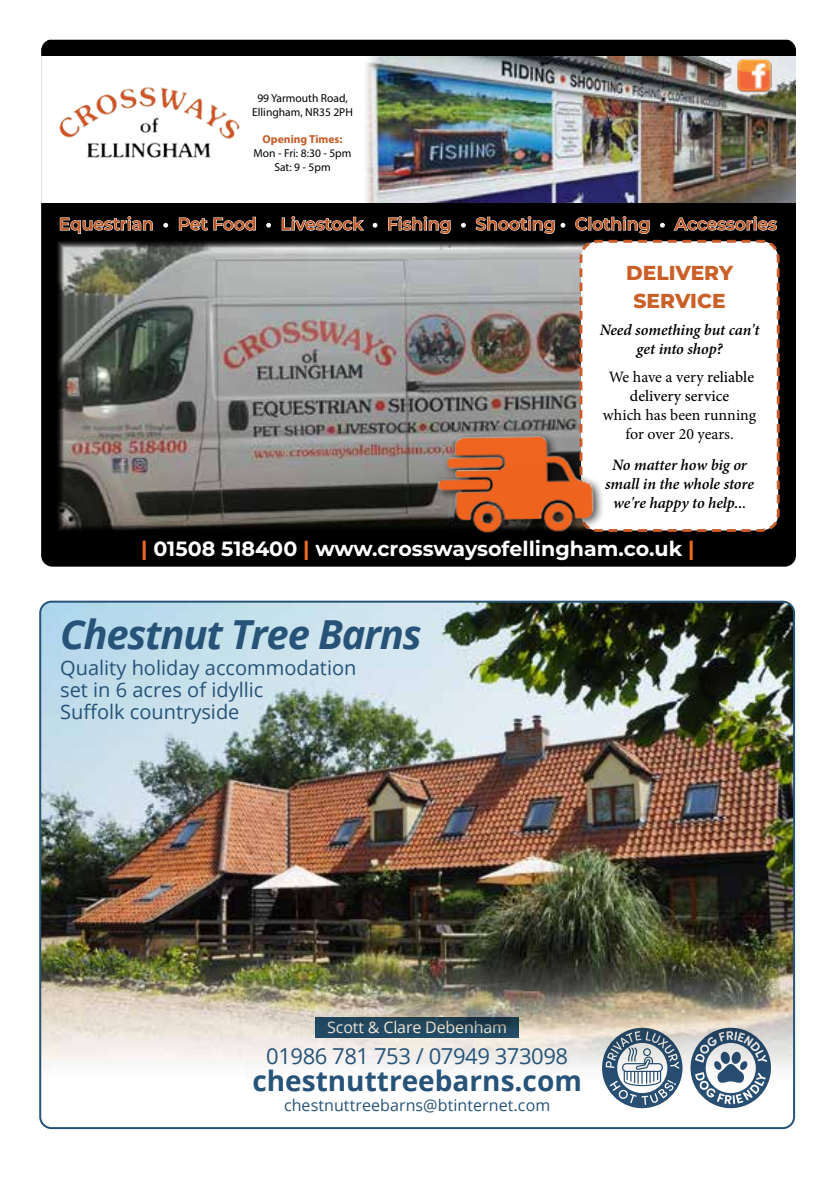
<style>
.page{position:relative;width:840px;height:1191px;background:#fff}
.page>*{position:absolute;margin:0;border:0;box-sizing:border-box;transform-origin:0 0}
.t1{font:italic 700 40px "Open Sans";letter-spacing:-.03em;color:#265377}
.t2{font:700 28px "Open Sans";color:#265377}
.t3{font:22px "Open Sans";letter-spacing:-.02em;color:#265377}
.t4{font:700 20.6px "Montserrat";color:#fff}
.t5{font:800 20.2px/28.2px "Montserrat";color:#cb5f28;text-align:center}
.t6{font:20px/22px "Open Sans";color:#265377}
.t7{font:600 17.2px "Montserrat";letter-spacing:-.01em;color:#c25b28}
.t8{font:16px "Open Sans";letter-spacing:.005em;color:#265377}
.t9{font:16px "Open Sans";letter-spacing:-.01em;color:#fff}
.t10{font:italic 600 15.8px/19px "Minion Pro";letter-spacing:-.005em;color:#000;text-align:center}
.t11{font:500 15.8px/19px "Minion Pro";color:#000;text-align:center}
.t12{font:15.8px/19px "Minion Pro";color:#000;text-align:center}
.t13{font:11.6px/13.8px "Myriad Pro";color:#000;text-align:center}
.t14{font:700 11.6px "Myriad Pro";color:#c25b28}
.s1{color:#fff}
.s2{font-weight:400}
.s3{font-size:14.4px}
.s4{color:#f26822}
</style>
<div class="page">
<div style="left:41px;top:40px;width:754px;height:526px;background:#000"></div>
<img style="left:41px;top:56px;width:322px;height:146px">
<img style="left:363px;top:56px;width:432px;height:146px">
<svg style="left:59px;top:217px;width:94px;height:17px;background:#4f4f4f"></svg>
<svg style="left:164px;top:223px;width:3px;height:4px"></svg>
<svg style="left:178px;top:216px;width:78px;height:15px"></svg>
<svg style="left:267px;top:223px;width:3px;height:4px"></svg>
<svg style="left:281px;top:216px;width:83px;height:15px"></svg>
<svg style="left:373px;top:223px;width:4px;height:4px"></svg>
<svg style="left:387px;top:216px;width:64px;height:18px"></svg>
<svg style="left:461px;top:223px;width:4px;height:4px"></svg>
<svg style="left:474px;top:216px;width:90px;height:18px;background:#424242"></svg>
<svg style="left:574px;top:216px;width:75px;height:18px"></svg>
<svg style="left:660px;top:223px;width:4px;height:4px"></svg>
<svg style="left:673px;top:217px;width:104px;height:14px"></svg>
<img style="left:736px;top:58px;width:35px;height:35px">
<img style="left:56px;top:240px;width:521px;height:292px">
<svg style="left:577px;top:238px;width:203px;height:295px"></svg>
<svg style="left:626px;top:265px;width:42px;height:15px"></svg>
<svg style="left:674px;top:265px;width:59px;height:16px"></svg>
<svg style="left:632px;top:293px;width:93px;height:16px"></svg>
<div style="left:433px;top:431px;width:172px;height:112px;background:#000;opacity:.75"></div>
<img style="left:433px;top:403px;width:165px;height:143px">
<img style="left:42px;top:603px;width:751px;height:481px">
<svg style="left:601px;top:1027px;width:81px;height:81px"></svg>
<svg style="left:605px;top:1031px;width:74px;height:74px"></svg>
<svg style="left:690px;top:1027px;width:80px;height:81px"></svg>
<svg style="left:694px;top:1031px;width:72px;height:73px"></svg>
<svg style="left:315px;top:1017px;width:203px;height:20px;background:#20455c"></svg>
<p class="t13" style="left:252px;top:91px;width:102px">99 Yarmouth Road,<br>Ellingham, NR35 2PH</p>
<p class="t14" style="left:262px;top:132px;width:81px">Opening Times:</p>
<p class="t13" style="left:253px;top:146px;width:99px">Mon - Fri: 8:30 - 5pm<br>Sat: 9 - 5pm</p>
<p class="t7" style="left:59px;top:212px;width:719px">Equestrian <span class="s1">•</span> Pet Food <span class="s1">•</span> Livestock <span class="s1">•</span> Fishing <span class="s1">•</span> Shooting <span class="s1">•</span> Clothing <span class="s1">•</span> Accessories</p>
<p class="t5" style="left:625px;top:257px;width:108px">DELIVERY<br>SERVICE</p>
<p class="t10" style="left:599px;top:320px;width:161px">Need something but can't get into shop?</p>
<p class="t11" style="left:608px;top:367px;width:147px"><span class="s2">We have a very</span> reliable delivery service</p>
<p class="t12" style="left:602px;top:405px;width:155px">which has been running for over 20 years.</p>
<p class="t10" style="left:605px;top:455px;width:150px">No matter how big or small in the whole store we're happy to help..<span class="s3">.</span></p>
<h3 class="t4" style="left:141px;top:534px;width:554px"><span class="s4">|</span> 01508 518400 <span class="s4">|</span> www.crosswaysofellingham.co.uk <span class="s4">|</span></h3>
<h1 class="t1" style="left:60px;top:606px;width:363px">Chestnut Tree Barns</h1>
<p class="t6" style="left:60px;top:656px;width:297px">Quality holiday accommodation set in 6 acres of idyllic<br>Suffolk countryside</p>
<p class="t9" style="left:327px;top:1015px;width:181px">Scott &amp; Clare Debenham</p>
<h3 class="t3" style="left:266px;top:1040px;width:303px">01986 781 753 / 07949 373098</h3>
<h2 class="t2" style="left:252px;top:1061px;width:331px">chestnuttreebarns.com</h2>
<p class="t8" style="left:284px;top:1094px;width:268px">chestnuttreebarns@btinternet.com</p>
</div>
